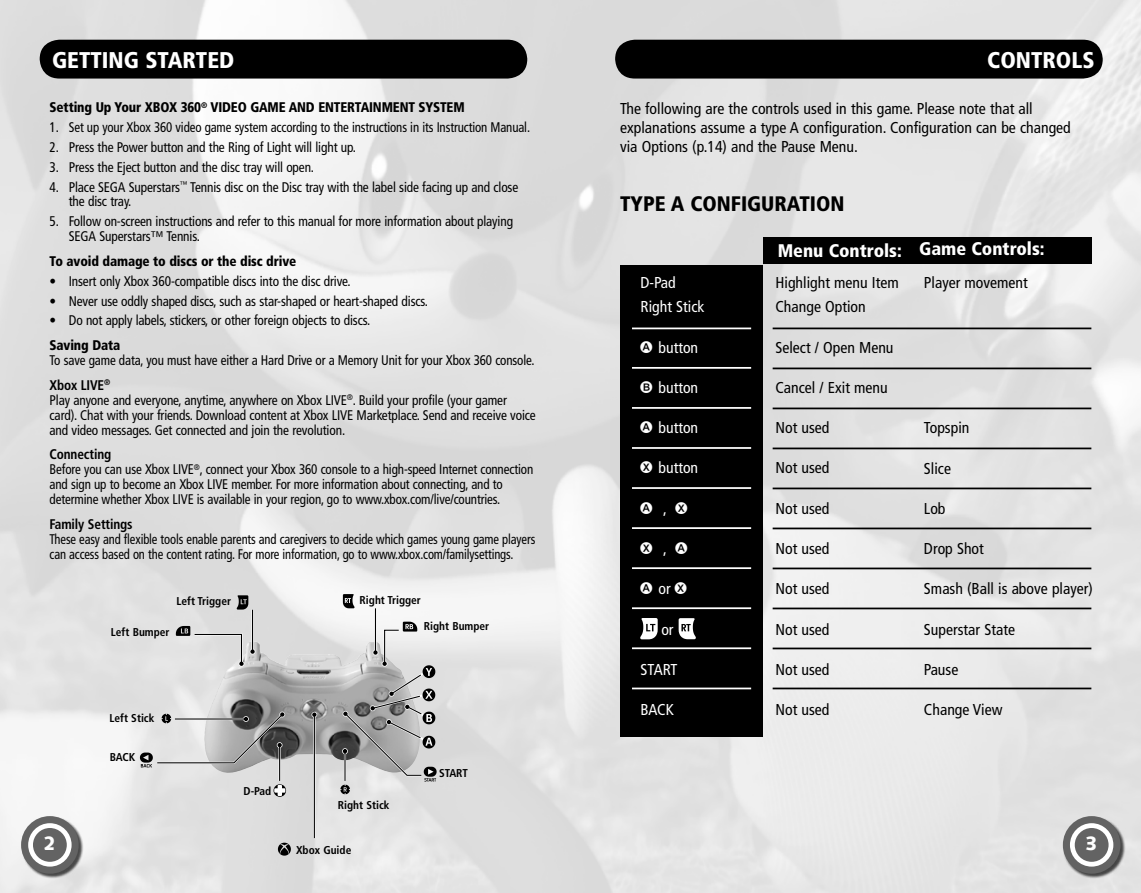
<style>
.page{position:relative;width:1141px;height:893px;background:#fff}
.page>*{position:absolute;margin:0;border:0;box-sizing:border-box;transform-origin:0 0}
.t1{font:900 condensed 22.75px "Frutiger LT Std";color:#fff}
.t2{font:900 condensed 21px "Frutiger LT Std";color:#000}
.t3{font:900 19.25px "Syntax LT Std";color:#fff}
.t4{font:900 condensed 18.2px "Frutiger LT Std";color:#fff}
.t5{font:condensed 15.75px/19.2px "Frutiger LT Std";color:#000}
.t6{font:condensed 15.75px/24.5px "Frutiger LT Std";color:#fff}
.t7{font:condensed 14px/14.9px "Frutiger LT Std";letter-spacing:-.01em;color:#000;scale:.95 1}
.t8{font:condensed 14px/14.9px "Frutiger LT Std";letter-spacing:-.01em;color:#000;scale:.93 1}
.t9{font:condensed 14px/14.9px "Frutiger LT Std";letter-spacing:-.01em;color:#000;scale:.9 1}
.t10{font:900 condensed 14px "Frutiger LT Std";letter-spacing:-.01em;color:#000;scale:.95 1}
.t11{font:700 condensed 14px "Frutiger LT Std";letter-spacing:-.01em;color:#000;scale:.95 1}
.t12{font:700 condensed 11.38px "Frutiger LT Std";color:#000}
.s1{font-weight:700}
</style>
<div class="page">
<img style="left:0;top:0;width:1141px;height:893px">
<div style="left:40px;top:40px;width:487px;height:39px;background:#000;border-radius:20px"></div>
<div style="left:21px;top:816px;width:70px;height:69px;background:#000;opacity:.7"></div>
<div style="left:21px;top:816px;width:58px;height:58px;background:#636363;border-radius:50%"></div>
<svg style="left:28px;top:823px;width:44px;height:44px"></svg>
<div style="left:1063px;top:816px;width:69px;height:69px;background:#000;opacity:.7"></div>
<div style="left:1063px;top:816px;width:57px;height:58px;background:#636363;border-radius:50%"></div>
<svg style="left:1070px;top:823px;width:43px;height:44px"></svg>
<div style="left:615px;top:40px;width:488px;height:39px;background:#000;border-radius:20px"></div>
<div style="left:155px;top:628px;width:19px;height:149px;background:#e3e3e3"></div>
<svg style="left:174px;top:607px;width:203px;height:232px;background:#ccc"></svg>
<svg style="left:250px;top:649px;width:5px;height:5px"></svg>
<svg style="left:311px;top:712px;width:6px;height:5px"></svg>
<svg style="left:254px;top:843px;width:13px;height:13px"></svg>
<svg style="left:237px;top:595px;width:11px;height:15px"></svg>
<svg style="left:343px;top:594px;width:11px;height:14px"></svg>
<svg style="left:176px;top:626px;width:68px;height:41px;background:#d0d0d0"></svg>
<svg style="left:140px;top:712px;width:145px;height:55px;background:#b1b1b1"></svg>
<svg style="left:278px;top:843px;width:13px;height:13px"></svg>
<svg style="left:340px;top:622px;width:97px;height:172px;background:#b8b8b8"></svg>
<svg style="left:274px;top:784px;width:12px;height:13px"></svg>
<svg style="left:274px;top:785px;width:11px;height:11px"></svg>
<div style="left:763px;top:237px;width:328px;height:27px;background:#000"></div>
<div style="left:620px;top:265px;width:143px;height:471px;background:#000"></div>
<hr style="left:632px;top:328px;width:119px;height:1px;background:#fff">
<hr style="left:632px;top:367px;width:119px;height:2px;background:#fff">
<hr style="left:632px;top:407px;width:119px;height:2px;background:#fff">
<hr style="left:632px;top:447px;width:119px;height:2px;background:#fff">
<hr style="left:632px;top:487px;width:119px;height:2px;background:#fff">
<hr style="left:632px;top:527px;width:119px;height:2px;background:#fff">
<hr style="left:632px;top:567px;width:119px;height:2px;background:#fff">
<hr style="left:632px;top:607px;width:119px;height:2px;background:#fff">
<hr style="left:632px;top:647px;width:119px;height:2px;background:#fff">
<hr style="left:632px;top:688px;width:119px;height:1px;background:#fff">
<hr style="left:773px;top:328px;width:318px;height:1px;background:#000">
<hr style="left:773px;top:368px;width:318px;height:1px;background:#000">
<hr style="left:773px;top:408px;width:318px;height:1px;background:#000">
<hr style="left:773px;top:448px;width:318px;height:1px;background:#000">
<hr style="left:773px;top:488px;width:318px;height:1px;background:#000">
<hr style="left:773px;top:528px;width:318px;height:1px;background:#000">
<hr style="left:773px;top:568px;width:318px;height:1px;background:#000">
<hr style="left:773px;top:608px;width:318px;height:1px;background:#000">
<hr style="left:773px;top:648px;width:318px;height:1px;background:#000">
<hr style="left:773px;top:688px;width:318px;height:1px;background:#000">
<svg style="left:679px;top:618px;width:17px;height:21px"></svg>
<svg style="left:640px;top:618px;width:18px;height:21px"></svg>
<h1 class="t1" style="left:52px;top:46px;width:184px">GETTING STARTED</h1>
<h1 class="t1" style="left:987px;top:46px;width:109px">CONTROLS</h1>
<p class="t5" style="left:620px;top:99px;width:452px">The following are the controls used in this game. Please note that all explanations assume a type A configuration. Configuration can be changed via Options (p.14) and the Pause Menu.</p>
<p class="t10" style="left:50px;top:99px;width:438px">Setting Up Your XBOX 360<sup>®</sup> VIDEO GAME AND ENTERTAINMENT SYSTEM</p>
<p class="t7" style="left:50px;top:120px;width:507px">1. Set up your Xbox 360 video game system according to the instructions in its Instruction Manual.</p>
<p class="t7" style="left:50px;top:140px;width:324px">2. Press the Power button and the Ring of Light will light up.</p>
<p class="t7" style="left:50px;top:160px;width:280px">3. Press the Eject button and the disc tray will open.</p>
<p class="t7" style="left:69px;top:179px;width:475px;text-indent:-19px">4. Place SEGA Superstars<sup>™</sup> Tennis disc on the Disc tray with the label side facing up and close the disc tray.</p>
<p class="t7" style="left:69px;top:214px;width:469px;text-indent:-19px">5. Follow on-screen instructions and refer to this manual for more information about playing<br>SEGA Superstars™ Tennis.</p>
<p class="t10" style="left:50px;top:253px;width:261px">To avoid damage to discs or the disc drive</p>
<p class="t7" style="left:50px;top:274px;width:319px">• Insert only Xbox 360-compatible discs into the disc drive.</p>
<p class="t7" style="left:50px;top:293px;width:400px">• Never use oddly shaped discs, such as star-shaped or heart-shaped discs.</p>
<p class="t7" style="left:50px;top:313px;width:339px">• Do not apply labels, stickers, or other foreign objects to discs.</p>
<p class="t10" style="left:50px;top:337px;width:76px">Saving Data</p>
<p class="t8" style="left:50px;top:348px;width:523px;line-height:24.8px">To save game data, you must have either a Hard Drive or a Memory Unit for your Xbox 360 console.<br><span class="s1">Xbox LIVE</span><sup>®</sup></p>
<p class="t7" style="left:50px;top:393px;width:513px">Play anyone and everyone, anytime, anywhere on Xbox LIVE<sup>®</sup>. Build your profile (your gamer card). Chat with your friends. Download content at Xbox LIVE Marketplace. Send and receive voice and video messages. Get connected and join the revolution.</p>
<p class="t8" style="left:50px;top:447px;width:522px"><span class="s1">Connecting<br></span>Before you can use Xbox LIVE<sup>®</sup>, connect your Xbox 360 console to a high-speed Internet connection and sign up to become an Xbox LIVE member. For more information about connecting, and to determine whether Xbox LIVE is available in your region, go to www.xbox.com/live/countries.</p>
<p class="t11" style="left:50px;top:516px;width:89px">Family Settings</p>
<p class="t9" style="left:50px;top:531px;width:541px">These easy and flexible tools enable parents and caregivers to decide which games young game players can access based on the content rating. For more information, go to www.xbox.com/familysettings.</p>
<h2 class="t2" style="left:620px;top:191px;width:226px">TYPE A CONFIGURATION</h2>
<h3 class="t4" style="left:778px;top:238px;width:268px">Menu Controls: Game Controls:</h3>
<p class="t6" style="left:641px;top:270px;width:65px">D-Pad<br>Right Stick</p>
<p class="t6" style="left:659px;top:335px;width:41px">button</p>
<p class="t6" style="left:659px;top:375px;width:41px">button</p>
<p class="t6" style="left:659px;top:416px;width:41px">button</p>
<p class="t6" style="left:659px;top:456px;width:41px">button</p>
<p class="t6" style="left:663px;top:496px;width:5px">,</p>
<p class="t6" style="left:663px;top:536px;width:5px">,</p>
<p class="t6" style="left:659px;top:577px;width:14px">or</p>
<p class="t6" style="left:661px;top:617px;width:14px">or</p>
<p class="t6" style="left:641px;top:657px;width:38px">START</p>
<p class="t6" style="left:641px;top:697px;width:35px">BACK</p>
<p class="t5" style="left:775px;top:270px;width:125px;line-height:24.5px">Highlight menu Item<br>Change Option</p>
<p class="t5" style="left:775px;top:338px;width:120px">Select / Open Menu</p>
<p class="t5" style="left:775px;top:378px;width:114px">Cancel / Exit menu</p>
<p class="t5" style="left:775px;top:418px;width:56px">Not used</p>
<p class="t5" style="left:775px;top:458px;width:56px">Not used</p>
<p class="t5" style="left:775px;top:499px;width:56px">Not used</p>
<p class="t5" style="left:775px;top:539px;width:56px">Not used</p>
<p class="t5" style="left:775px;top:579px;width:56px">Not used</p>
<p class="t5" style="left:775px;top:619px;width:56px">Not used</p>
<p class="t5" style="left:775px;top:660px;width:56px">Not used</p>
<p class="t5" style="left:775px;top:700px;width:56px">Not used</p>
<p class="t5" style="left:924px;top:273px;width:105px">Player movement</p>
<p class="t5" style="left:924px;top:418px;width:47px">Topspin</p>
<p class="t5" style="left:924px;top:459px;width:29px">Slice</p>
<p class="t5" style="left:924px;top:499px;width:23px">Lob</p>
<p class="t5" style="left:924px;top:539px;width:61px">Drop Shot</p>
<p class="t5" style="left:924px;top:579px;width:170px">Smash (Ball is above player)</p>
<p class="t5" style="left:924px;top:620px;width:93px">Superstar State</p>
<p class="t5" style="left:924px;top:660px;width:36px">Pause</p>
<p class="t5" style="left:924px;top:700px;width:80px">Change View</p>
<p class="t12" style="left:360px;top:594px;width:63px">Right Trigger</p>
<p class="t12" style="left:176px;top:595px;width:56px">Left Trigger</p>
<p class="t12" style="left:424px;top:620px;width:67px">Right Bumper</p>
<p class="t12" style="left:111px;top:625px;width:60px">Left Bumper</p>
<p class="t12" style="left:110px;top:711px;width:46px">Left Stick</p>
<p class="t12" style="left:110px;top:751px;width:27px">BACK</p>
<p class="t12" style="left:244px;top:785px;width:29px">D-Pad</p>
<p class="t12" style="left:338px;top:799px;width:53px">Right Stick</p>
<p class="t12" style="left:439px;top:766px;width:30px">START</p>
<h3 class="t3" style="left:43px;top:832px;width:14px">2</h3>
<h3 class="t3" style="left:1085px;top:832px;width:14px">3</h3>
<p class="t12" style="left:296px;top:843px;width:57px">Xbox Guide</p>
</div>
